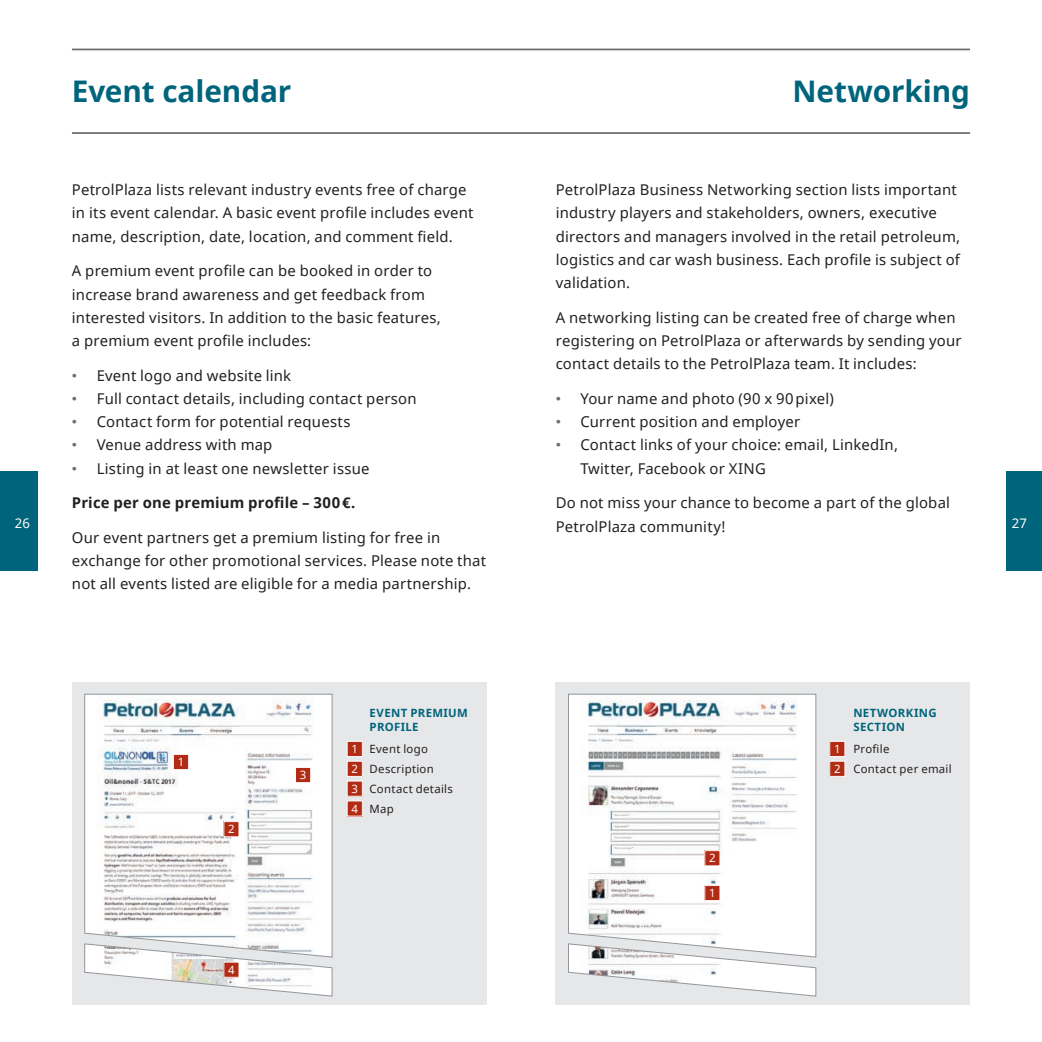
<style>
.page{position:relative;width:1042px;height:1042px;background:#fff}
.page>*{position:absolute;margin:0;border:0;box-sizing:border-box;transform-origin:0 0}
.t1{font:700 29.75px "Noto Sans";letter-spacing:-.005em;color:#00657c}
.t2{font:14.88px/23.3px "Noto Sans";letter-spacing:.015em;color:#231f20}
.t3{font:700 14.88px "Noto Sans";letter-spacing:.015em;color:#231f20}
.t4{font:13.12px "Noto Sans";color:#fff}
.t5{font:11.38px/19.8px "Noto Sans";letter-spacing:.025em;color:#231f20}
.t6{font:700 11.38px/13.7px "Noto Sans";letter-spacing:.03em;color:#00657c}
.t7{font:11.38px "Noto Sans";color:#fff}
.s1{font-family:"Arial";color:#6c6d70}
.s2{color:#fff}
</style>
<div class="page">
<div style="left:556px;top:682px;width:414px;height:323px;background:#e6e7e9"></div>
<div style="left:830px;top:741px;width:15px;height:15px;background:#b22b14"></div>
<div style="left:829px;top:741px;width:16px;height:16px;border:1px solid #fff"></div>
<div style="left:830px;top:761px;width:15px;height:15px;background:#b22b14"></div>
<div style="left:829px;top:761px;width:16px;height:16px;border:1px solid #fff"></div>
<div style="left:72px;top:682px;width:414px;height:323px;background:#e6e7e9"></div>
<div style="left:347px;top:741px;width:15px;height:15px;background:#b22b14"></div>
<div style="left:347px;top:741px;width:16px;height:16px;border:1px solid #fff"></div>
<div style="left:347px;top:761px;width:15px;height:15px;background:#b22b14"></div>
<div style="left:347px;top:761px;width:16px;height:16px;border:1px solid #fff"></div>
<div style="left:347px;top:781px;width:15px;height:15px;background:#b22b14"></div>
<div style="left:347px;top:781px;width:16px;height:15px;border:1px solid #fff"></div>
<div style="left:347px;top:801px;width:15px;height:15px;background:#b22b14"></div>
<div style="left:347px;top:800px;width:16px;height:16px;border:1px solid #fff"></div>
<div style="left:1007px;top:471px;width:35px;height:99px;background:#00657c"></div>
<div style="left:0;top:471px;width:37px;height:99px;background:#00657c"></div>
<hr style="left:521px;top:49px;width:449px;height:1px;background:#6c6d70">
<hr style="left:521px;top:132px;width:449px;height:2px;background:#6c6d70">
<hr style="left:72px;top:49px;width:449px;height:1px;background:#6c6d70">
<hr style="left:72px;top:132px;width:449px;height:2px;background:#6c6d70">
<svg style="left:84px;top:693px;width:249px;height:304px"></svg>
<svg style="left:568px;top:693px;width:248px;height:304px"></svg>
<div style="left:173px;top:754px;width:16px;height:15px;background:#b22b14"></div>
<div style="left:173px;top:754px;width:16px;height:16px;border:1px solid #fff"></div>
<div style="left:224px;top:962px;width:15px;height:15px;background:#b22b14"></div>
<div style="left:295px;top:767px;width:16px;height:15px;background:#b22b14"></div>
<div style="left:295px;top:767px;width:16px;height:16px;border:1px solid #fff"></div>
<div style="left:224px;top:821px;width:15px;height:16px;background:#b22b14"></div>
<div style="left:223px;top:821px;width:16px;height:16px;border:1px solid #fff"></div>
<div style="left:705px;top:885px;width:15px;height:15px;background:#b22b14"></div>
<div style="left:704px;top:885px;width:16px;height:16px;border:1px solid #fff"></div>
<div style="left:705px;top:850px;width:15px;height:16px;background:#b22b14"></div>
<div style="left:704px;top:850px;width:16px;height:16px;border:1px solid #fff"></div>
<h1 class="t1" style="left:72px;top:71px;width:221px">Event calendar</h1>
<h1 class="t1" style="left:792px;top:71px;width:179px">Networking</h1>
<p class="t2" style="left:72px;top:178px;width:403px">PetrolPlaza lists relevant industry events free of charge in its event calendar. A basic event profile includes event name, description, date, location, and comment field.</p>
<p class="t2" style="left:72px;top:259px;width:370px">A premium event profile can be booked in order to increase brand awareness and get feedback from interested visitors. In addition to the basic features, a premium event profile includes:</p>
<p class="t2" style="left:72px;top:363px;width:221px"><span class="s1">•</span> Event logo and website link</p>
<p class="t2" style="left:72px;top:386px;width:346px"><span class="s1">•</span> Full contact details, including contact person</p>
<p class="t2" style="left:72px;top:410px;width:280px"><span class="s1">•</span> Contact form for potential requests</p>
<p class="t2" style="left:72px;top:433px;width:202px"><span class="s1">•</span> Venue address with map</p>
<p class="t2" style="left:72px;top:456px;width:299px"><span class="s1">•</span> Listing in at least one newsletter issue</p>
<p class="t3" style="left:72px;top:492px;width:285px">Price per one premium profile – 300€.</p>
<p class="t2" style="left:72px;top:526px;width:416px">Our event partners get a premium listing for free in exchange for other promotional services. Please note that not all events listed are eligible for a media partnership.</p>
<p class="t2" style="left:556px;top:178px;width:406px">PetrolPlaza Business Networking section lists important industry players and stakeholders, owners, executive directors and managers involved in the retail petroleum, logistics and car wash business. Each profile is subject of validation.</p>
<p class="t2" style="left:556px;top:305px;width:407px">A networking listing can be created free of charge when registering on PetrolPlaza or afterwards by sending your contact details to the PetrolPlaza team. It includes:</p>
<p class="t2" style="left:556px;top:386px;width:280px"><span class="s1">•</span> Your name and photo (90 x 90pixel)</p>
<p class="t2" style="left:556px;top:410px;width:246px"><span class="s1">•</span> Current position and employer</p>
<p class="t2" style="left:580px;top:433px;width:319px;text-indent:-25px"><span class="s1">•</span> Contact links of your choice: email, LinkedIn,<br>Twitter, Facebook or XING</p>
<p class="t2" style="left:556px;top:491px;width:396px">Do not miss your chance to become a part of the global<br>PetrolPlaza community!</p>
<p class="t4" style="left:15px;top:514px;width:17px">26</p>
<p class="t4" style="left:1012px;top:514px;width:17px">27</p>
<p class="t7" style="left:178px;top:754px;width:8px">1</p>
<p class="t7" style="left:228px;top:821px;width:8px">2</p>
<p class="t7" style="left:228px;top:962px;width:8px">4</p>
<p class="t7" style="left:300px;top:767px;width:8px">3</p>
<p class="t6" style="left:370px;top:706px;width:100px">EVENT PREMIUM<br>PROFILE</p>
<p class="t5" style="left:351px;top:739px;width:103px"><span class="s2">1</span> Event logo<br><span class="s2">2</span> Description<br><span class="s2">3</span> Contact details<br><span class="s2">4</span> Map</p>
<p class="t7" style="left:709px;top:850px;width:8px">2</p>
<p class="t7" style="left:709px;top:885px;width:8px">1</p>
<p class="t6" style="left:853px;top:706px;width:85px">NETWORKING<br>SECTION</p>
<p class="t5" style="left:834px;top:739px;width:119px"><span class="s2">1</span> Profile<br><span class="s2">2</span> Contact per email</p>
</div>
